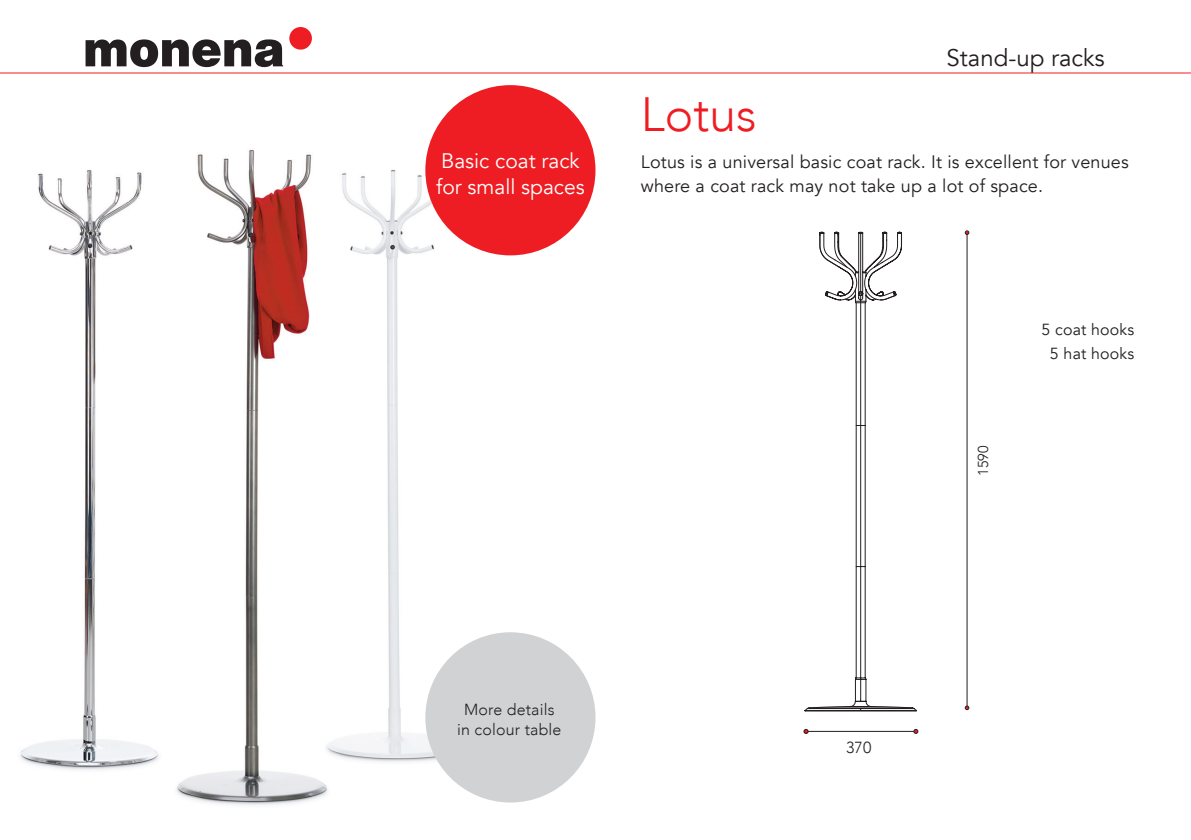
<style>
.page{position:relative;width:1191px;height:840px;background:#fff}
.page>*{position:absolute;margin:0;border:0;box-sizing:border-box;transform-origin:0 0}
.t1{font:300 48px "Avenir";color:#ee1d23}
.t2{font:24px "Avenir";color:#231f20}
.t3{font:21px/26px "Avenir";color:#fff}
.t4{font:18px/24px "Avenir";letter-spacing:.01em;color:#231f20}
.t5{font:300 16px/20px "Avenir";letter-spacing:.01em;color:#231f20;text-align:center}
.t6{font:16px/24px "Avenir";letter-spacing:.01em;color:#231f20;text-align:center}
.t7{font:300 14.4px "Avenir";color:#231f20}
</style>
<div class="page">
<img style="left:0;top:73px;width:510px;height:732px">
<hr style="left:966px;top:234px;width:1px;height:471px;background:#231f20">
<svg style="left:964px;top:230px;width:5px;height:5px"></svg>
<svg style="left:964px;top:705px;width:5px;height:4px"></svg>
<hr style="left:808px;top:730px;width:106px;height:1px;background:#231f20">
<svg style="left:803px;top:729px;width:5px;height:4px"></svg>
<svg style="left:913px;top:728px;width:5px;height:5px"></svg>
<svg style="left:806px;top:231px;width:111px;height:481px"></svg>
<hr style="left:0;top:72px;width:1191px;height:1px;background:#ee1d23">
<svg style="left:86px;top:39px;width:197px;height:28px"></svg>
<div style="left:289px;top:27px;width:23px;height:23px;background:#ee1d23;border-radius:50%"></div>
<div style="left:425px;top:85px;width:170px;height:170px;background:#ee1d23;border-radius:50%"></div>
<div style="left:425px;top:632px;width:170px;height:170px;background:#d1d2d4;border-radius:50%"></div>
<p class="t3" style="left:436px;top:148px;width:150px">Basic coat rack for small spaces</p>
<h1 class="t1" style="left:641px;top:86px;width:117px">Lotus</h1>
<h2 class="t2" style="left:946px;top:44px;width:160px">Stand-up racks</h2>
<p class="t4" style="left:641px;top:150px;width:489px">Lotus is a universal basic coat rack. It is excellent for venues where a coat rack may not take up a lot of space.</p>
<p class="t7" style="left:974px;top:475px;width:32px;rotate:-90deg">1590</p>
<p class="t6" style="left:1041px;top:317px;width:94px">5 coat hooks<br>5 hat hooks</p>
<p class="t5" style="left:457px;top:699px;width:106px">More details in colour table</p>
<p class="t5" style="left:846px;top:736px;width:27px">370</p>
</div>
